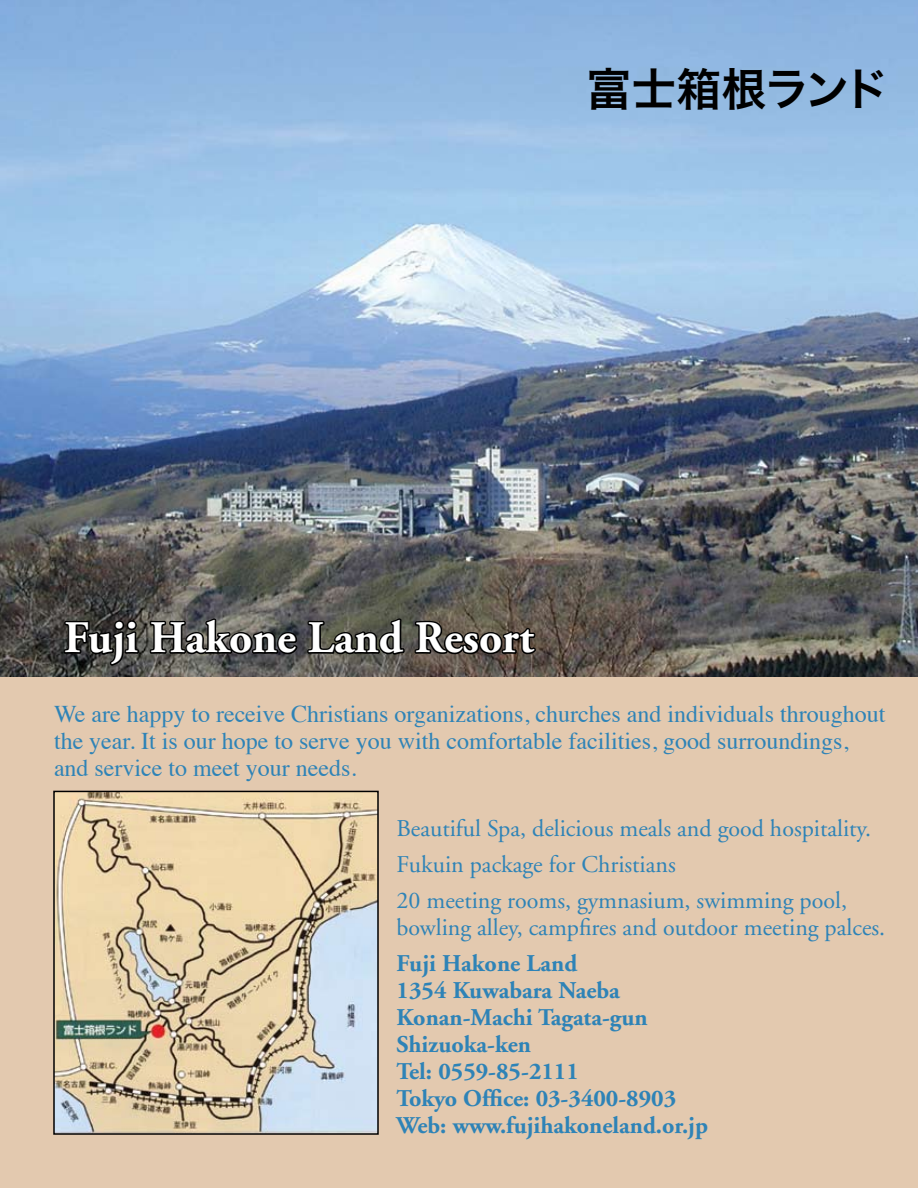
<style>
.page{position:relative;width:918px;height:1188px;background:#e3c9af}
.page>*{position:absolute;margin:0;border:0;box-sizing:border-box;transform-origin:0 0}
.t1{font:700 45px "Adobe Garamond";color:#fff}
.t2{font:45px "Hira Kaku Pro W6";letter-spacing:-.025em;color:#000}
.t3{font:24px/27px "Times";color:#2e83b7}
.t4{font:24px/36px "Adobe Garamond";color:#2e83b7}
.t5{font:700 24px/27px "Adobe Garamond";color:#2e83b7}
</style>
<div class="page">
<img style="left:56px;top:794px;width:320px;height:338px">
<div style="left:53px;top:791px;width:326px;height:344px;border:2px solid #000"></div>
<img style="left:0;top:0;width:918px;height:677px">
<svg style="left:62px;top:619px;width:76px;height:48px"></svg>
<svg style="left:150px;top:454px;width:149px;height:202px"></svg>
<img style="left:306px;top:454px;width:98px;height:202px">
<svg style="left:413px;top:619px;width:124px;height:37px"></svg>
<h1 class="t2" style="left:587px;top:49px;width:304px">富士箱根ランド</h1>
<h1 class="t1" style="left:64px;top:613px;width:471px">Fuji Hakone Land Resort</h1>
<p class="t3" style="left:54px;top:698px;width:833px">We are happy to receive Christians organizations, churches and individuals throughout the year. It is our hope to serve you with comfortable facilities, good surroundings, and service to meet your needs.</p>
<p class="t4" style="left:397px;top:811px;width:476px">Beautiful Spa, delicious meals and good hospitality.<br>Fukuin package for Christians<br>20 meeting rooms, gymnasium, swimming pool,</p>
<p class="t4" style="left:397px;top:910px;width:490px">bowling alley, campfires and outdoor meeting palces.</p>
<p class="t5" style="left:397px;top:951px;width:313px">Fuji Hakone Land<br>1354 Kuwabara Naeba<br>Konan-Machi Tagata-gun<br>Shizuoka-ken<br>Tel: 0559-85-2111<br>Tokyo Office: 03-3400-8903<br>Web: www.fujihakoneland.or.jp</p>
</div>
